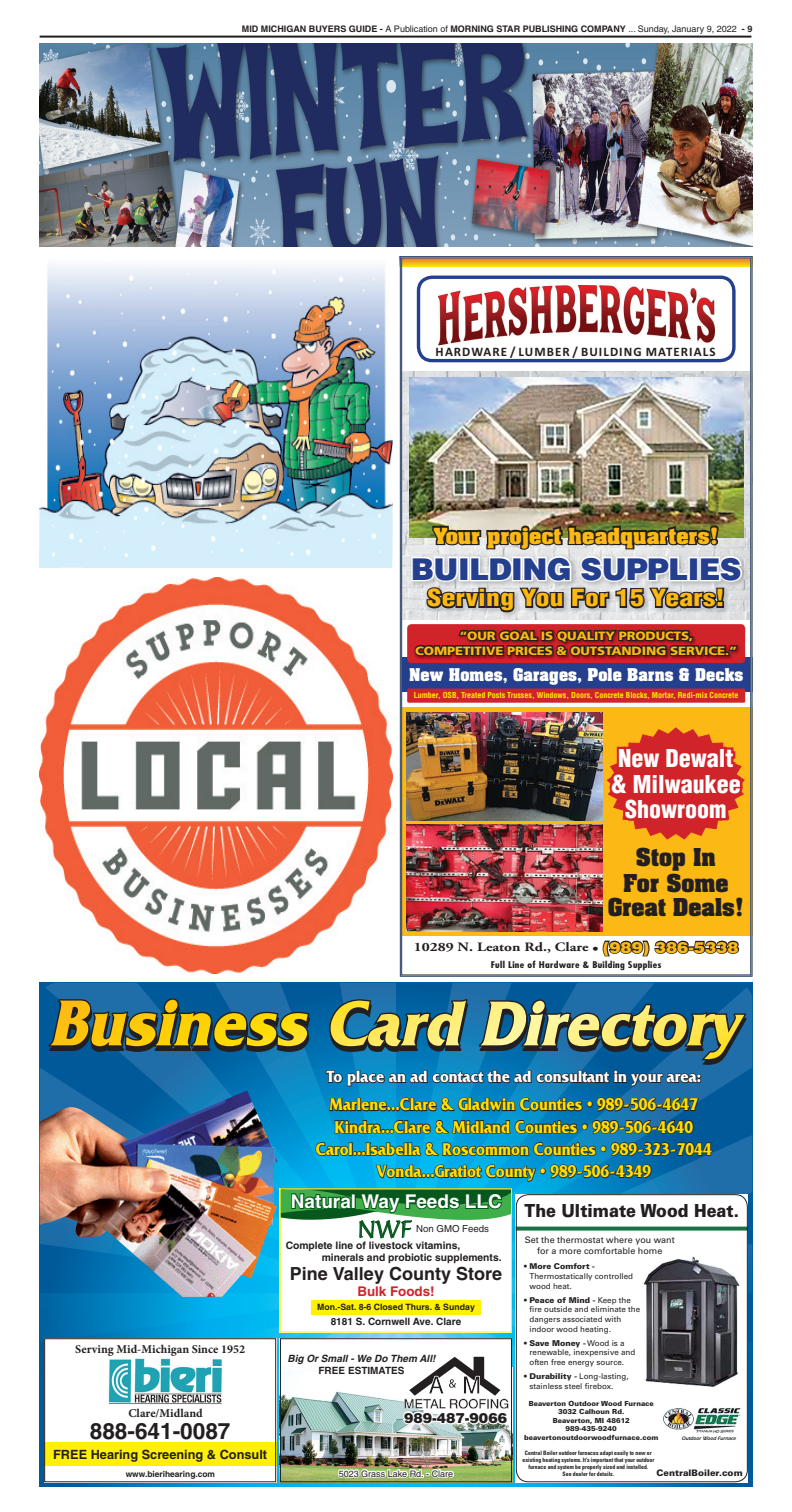
<style>
.page{position:relative;width:792px;height:1512px;background:#fff}
.page>*{position:absolute;margin:0;border:0;box-sizing:border-box;transform-origin:0 0}
.t1{font:italic 700 66.4px "Friz Quadrata";color:#231f20;scale:.94 1}
.t2{font:900 30px "Helvetica";letter-spacing:-.02em;color:#253f8f}
.t3{font:900 condensed 24px/25.5px "Helvetica";color:#fff;text-align:center}
.t4{font:23.6px "Carolina";color:#07581d}
.t5{font:900 condensed 23px "Helvetica";letter-spacing:.01em;color:#fcb814;scale:1.2 1}
.t6{font:700 22.6px "Helvetica";color:#231f20}
.t7{font:700 21px/26px "Aachen";color:#231f20;text-align:center}
.t8{font:700 18.9px "Aachen";letter-spacing:.01em;color:#fcb814;scale:1.05 1}
.t9{font:700 18.9px "Helvetica";color:#fff}
.t10{font:700 18px "Helvetica";color:#231f20}
.t11{font:900 18px "Univers";color:#231f20;scale:.9 1}
.t12{font:700 17.9px/22.3px "Friz Quadrata";color:#ffdd01;text-align:center;scale:.86 1}
.t13{font:700 17px "Friz Quadrata";color:#fff;scale:.9 1}
.t14{font:700 15px "Aachen";letter-spacing:.01em;color:#fff}
.t15{font:900 14px "Helvetica";color:#231f20}
.t16{font:700 13.4px "Helvetica";color:#d1232a}
.t17{font:700 13px "Calibri";letter-spacing:.08em;color:#231f20}
.t18{font:700 12.8px "Adobe Garamond";color:#231f20;scale:1.2 1}
.t19{font:700 12.7px "Helvetica";color:#231f20}
.t20{font:900 12px/15px "Frutiger";letter-spacing:-.01em;color:#fcb814;text-align:center;scale:1.1 1}
.t21{font:700 12px "Minion Pro";color:#231f20}
.t22{font:700 10.3px/12.4px "Helvetica";color:#231f20}
.t23{font:700 10px "Helvetica";color:#231f20}
.t24{font:italic 700 10px "Helvetica";color:#231f20}
.t25{font:9.6px "Helvetica";color:#231f20}
.t26{font:700 9px "Helvetica";color:#231f20}
.t27{font:9px/10.8px "Univers";color:#231f20;text-align:center}
.t28{font:700 condensed 9px "Futura";letter-spacing:.025em;color:#231f20;scale:1.2 1}
.t29{font:9px "Helvetica";color:#231f20}
.t30{font:900 9px "Univers";color:#231f20}
.t31{font:700 8.7px "Helvetica";color:#231f20}
.t32{font:700 8.4px "Helvetica";color:#231f20}
.t33{font:8px/9.6px "Univers";color:#231f20}
.t34{font:700 condensed 8px "Helvetica";color:#fff101}
.t35{font:900 8px "Univers";color:#231f20}
.t36{font:900 7px/8.4px "Univers";color:#231f20;text-align:center}
.t37{font:700 condensed 6px/7px "Univers";color:#231f20;text-align:center;scale:.96 1}
.t38{font:italic 600 5.3px "Itc Eras";color:#231f20;scale:.9 1}
.s1{font-weight:400}
.s2{font-family:"Helvetica";font-weight:900;font-size:15.3px;color:#fcb814}
.s3{font-size:68px}
.s4{font-weight:900}
</style>
<div class="page">
<hr style="left:40px;top:36px;width:711px;height:2px;background:#231f20">
<img style="left:396px;top:1134px;width:356px;height:260px">
<img style="left:90px;top:1342px;width:306px;height:144px">
<img style="left:40px;top:1293px;width:356px;height:49px">
<img style="left:40px;top:1090px;width:238px;height:207px">
<div style="left:44px;top:1338px;width:232px;height:144px;background:#fff"></div>
<img style="left:108px;top:1358px;width:114px;height:46px">
<div style="left:44px;top:1442px;width:232px;height:23px;background:#fff101"></div>
<div style="left:44px;top:1338px;width:232px;height:144px;border:1px solid #231f20"></div>
<div style="left:515px;top:1194px;width:232px;height:288px;background:#fff"></div>
<img style="left:643px;top:1256px;width:96px;height:131px">
<img style="left:663px;top:1407px;width:78px;height:26px">
<div style="left:515px;top:1194px;width:232px;height:288px;border:1px solid #231f20;border-radius:12px"></div>
<div style="left:280px;top:1338px;width:232px;height:144px;background:#fff"></div>
<img style="left:282px;top:1372px;width:228px;height:108px">
<svg style="left:336px;top:1467px;width:119px;height:13px"></svg>
<svg style="left:401px;top:1356px;width:108px;height:69px"></svg>
<div style="left:280px;top:1338px;width:232px;height:144px;border:1px solid #231f20"></div>
<div style="left:280px;top:1188px;width:232px;height:144px;background:#fff"></div>
<div style="left:311px;top:1300px;width:169px;height:14px;background:#fff101"></div>
<img style="left:47px;top:982px;width:701px;height:265px">
<img style="left:400px;top:256px;width:352px;height:720px">
<img style="left:40px;top:44px;width:712px;height:202px">
<img style="left:40px;top:264px;width:352px;height:303px">
<img style="left:40px;top:577px;width:352px;height:397px">
<p class="t26" style="left:242px;top:23px;width:511px">MID MICHIGAN BUYERS GUIDE - <span class="s1">A Publication of</span> MORNING STAR PUBLISHING COMPANY <span class="s1">... Sunday, January 9, 2022</span> - 9</p>
<h3 class="t17" style="left:435px;top:344px;width:281px">HARDWARE / LUMBER / BUILDING MATERIALS</h3>
<h3 class="t8" style="left:433px;top:526px;width:273px">Your project headquarters!</h3>
<h2 class="t2" style="left:410px;top:558px;width:332px">BUILDING SUPPLIES</h2>
<h3 class="t5" style="left:427px;top:585px;width:249px">Serving You For 15 Years!</h3>
<h3 class="t20" style="left:415px;top:629px;width:294px">“OUR GOAL IS QUALITY PRODUCTS,<br>COMPETITIVE PRICES &amp; OUTSTANDING SERVICE.”</h3>
<p class="t34" style="left:413px;top:691px;width:326px">Lumber, OSB, Treated Posts Trusses, Windows, Doors, Concrete Blocks, Mortar, Redi-mix Concrete</p>
<h3 class="t14" style="left:409px;top:667px;width:336px">New Homes, Garages, Pole Barns &amp; Decks</h3>
<h3 class="t3" style="left:610px;top:746px;width:132px">New Dewalt &amp; Milwaukee<br>Showroom</h3>
<h3 class="t7" style="left:623px;top:845px;width:107px">Stop In<br>For Some</h3>
<h3 class="t7" style="left:607px;top:895px;width:138px">Great Deals!</h3>
<h3 class="t18" style="left:413px;top:942px;width:272px">10289 N. Leaton Rd., Clare • <span class="s2">(989) 386-5338</span></h3>
<p class="t28" style="left:490px;top:961px;width:144px">Full Line of Hardware &amp; Building Supplies</p>
<h1 class="t1" style="left:50px;top:988px;width:733px"><span class="s3">Business</span> Card D ectory</h1>
<h3 class="t13" style="left:326px;top:1066px;width:417px">To place an ad contact the ad consultant in your area:</h3>
<h3 class="t12" style="left:316px;top:1093px;width:462px">Marlene...Clare &amp; Gladwin Counties • 989-506-4647<br>Kindra...Clare &amp; Midland Counties • 989-506-4640<br>Carol...Isabella &amp; Roscommon Counties • 989-323-7044<br>Vonda...Gratiot County • 989-506-4349</h3>
<h3 class="t21" style="left:75px;top:1344px;width:171px">Serving Mid-Michigan Since 1952</h3>
<h3 class="t21" style="left:128px;top:1408px;width:76px">Clare/Midland</h3>
<h3 class="t6" style="left:90px;top:1422px;width:142px">888-641-0087</h3>
<h3 class="t19" style="left:53px;top:1450px;width:215px">FREE Hearing Screening &amp; Consult</h3>
<p class="t32" style="left:126px;top:1470px;width:91px">www.bierihearing.com</p>
<h3 class="t9" style="left:291px;top:1194px;width:212px">Natural Way Feeds LLC</h3>
<p class="t25" style="left:416px;top:1225px;width:74px">Non GMO Feeds</p>
<p class="t22" style="left:321px;top:1239px;width:181px;text-indent:-36px">Complete line of livestock vitamins, minerals and probiotic supplements.</p>
<h3 class="t4" style="left:357px;top:1217px;width:55px">NWF</h3>
<h3 class="t10" style="left:290px;top:1266px;width:214px">Pine Valley County Store</h3>
<h3 class="t16" style="left:357px;top:1286px;width:79px">Bulk Foods!</h3>
<p class="t23" style="left:330px;top:1318px;width:132px">8181 S. Cornwell Ave. Clare</p>
<p class="t31" style="left:317px;top:1304px;width:159px">Mon.-Sat. 8-6 Closed Thurs. &amp; Sunday</p>
<p class="t24" style="left:287px;top:1355px;width:149px">Big Or Small - We Do Them All!</p>
<p class="t23" style="left:318px;top:1367px;width:87px">FREE ESTIMATES</p>
<h3 class="t15" style="left:404px;top:1412px;width:104px">989-487-9066</h3>
<p class="t29" style="left:338px;top:1470px;width:116px">5023 Grass Lake Rd. - Clare</p>
<h3 class="t11" style="left:524px;top:1204px;width:240px">The Ultimate Wood Heat.</h3>
<p class="t27" style="left:524px;top:1234px;width:151px">Set the thermostat where you want for a more comfortable home</p>
<p class="t35" style="left:523px;top:1263px;width:73px">• More Comfort -</p>
<p class="t33" style="left:529px;top:1272px;width:105px">Thermostatically controlled wood heat.</p>
<p class="t33" style="left:529px;top:1295px;width:112px;text-indent:-6px"><span class="s4">• Peace of Mind -</span> Keep the fire outside and eliminate the dangers associated with indoor wood heating.</p>
<p class="t33" style="left:529px;top:1338px;width:107px;text-indent:-6px"><span class="s4">• Save Money -</span> Wood is a renewable, inexpensive and often free energy source.</p>
<p class="t33" style="left:529px;top:1372px;width:101px;text-indent:-6px"><span class="s4">• Durability -</span> Long-lasting, stainless steel firebox.</p>
<p class="t36" style="left:524px;top:1399px;width:136px">Beaverton Outdoor Wood Furnace<br>3032 Calhoun Rd.<br>Beaverton, MI 48612<br>989-435-9240 beavertonoutdoorwoodfurnace.com</p>
<p class="t30" style="left:656px;top:1469px;width:87px">CentralBoiler.com</p>
<p class="t38" style="left:681px;top:1436px;width:63px">Outdoor Wood Furnace</p>
<p class="t37" style="left:522px;top:1449px;width:139px">Central Boiler outdoor furnaces adapt easily to new or existing heating systems. It’s important that your outdoor furnace and system be properly sized and installed.<br>See dealer for details.</p>
</div>
